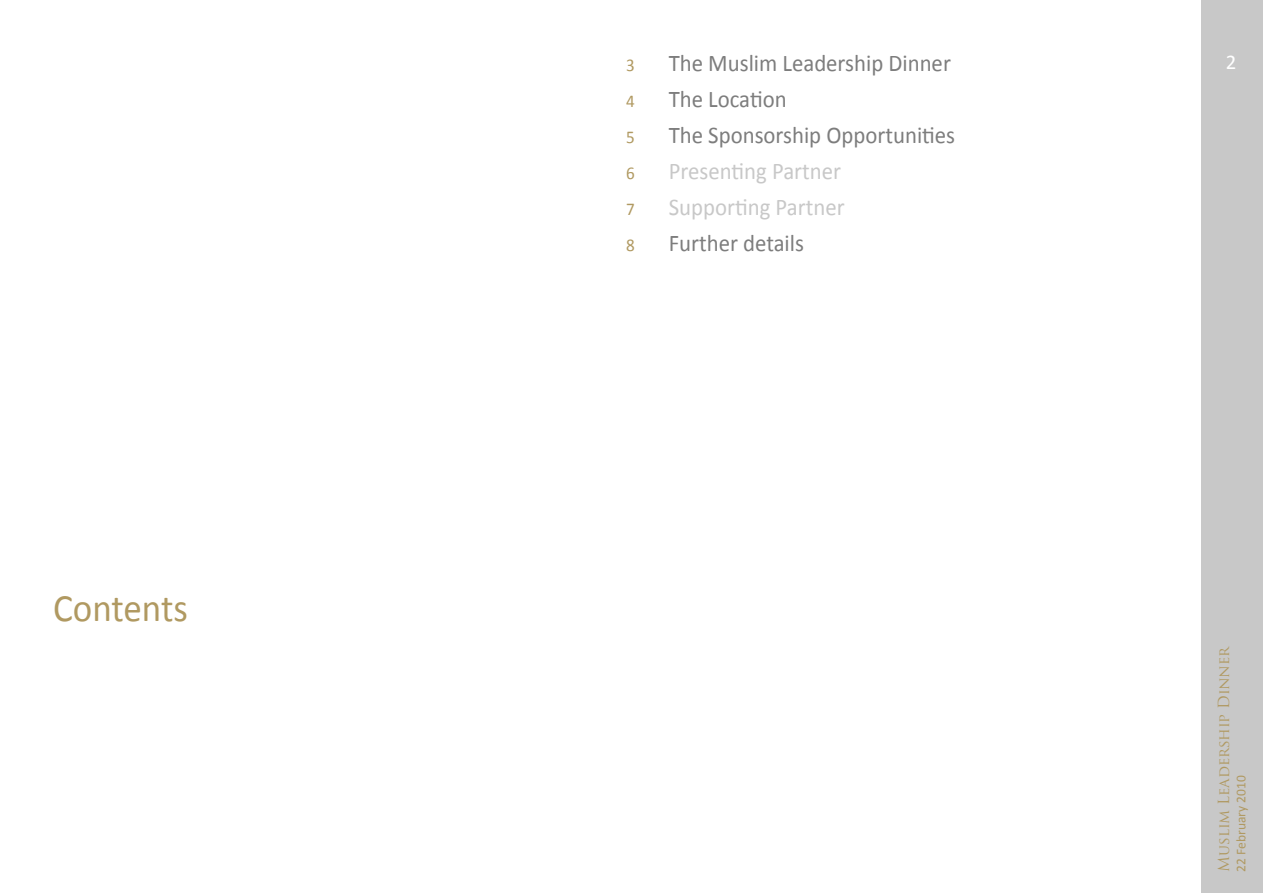
<style>
.page{position:relative;width:1263px;height:893px;background:#fff}
.page>*{position:absolute;margin:0;border:0;box-sizing:border-box;transform-origin:0 0}
.t1{font:39px "Calibri";color:#b09961;scale:.95 1}
.t2{font:24px "Calibri";color:#7d7d7d;scale:.95 1}
.t3{font:24px "Calibri";color:#c8c8c8;scale:.95 1}
.t4{font:21px "Calibri";color:#fff}
.t5{font:18px "Calibri";color:#b09961;scale:.95 1}
.t6{font:15px "Trajan Pro";letter-spacing:-.01em;color:#b09961}
.t7{font:13.5px "Calibri";color:#b09961}
</style>
<div class="page">
<div style="left:1201px;top:0;width:62px;height:893px;background:#c8c8c8"></div>
<h1 class="t1" style="left:53px;top:584px;width:143px">Contents</h1>
<p class="t5" style="left:626px;top:54px;width:11px">3</p>
<p class="t2" style="left:669px;top:48px;width:299px">The Muslim Leadership Dinner</p>
<p class="t5" style="left:626px;top:90px;width:11px">4</p>
<p class="t2" style="left:669px;top:84px;width:126px">The Location</p>
<p class="t5" style="left:626px;top:126px;width:11px">5</p>
<p class="t2" style="left:669px;top:120px;width:303px">The Sponsorship Opportunities</p>
<p class="t5" style="left:626px;top:162px;width:11px">6</p>
<p class="t3" style="left:669px;top:156px;width:183px">Presenting Partner</p>
<p class="t5" style="left:626px;top:198px;width:11px">7</p>
<p class="t3" style="left:669px;top:192px;width:187px">Supporting Partner</p>
<p class="t5" style="left:626px;top:234px;width:11px">8</p>
<p class="t2" style="left:669px;top:228px;width:144px">Further details</p>
<p class="t4" style="left:1226px;top:49px;width:12px">2</p>
<p class="t6" style="left:1214px;top:872px;width:227px;rotate:-90deg">Muslim Leadership Dinner</p>
<p class="t7" style="left:1232px;top:872px;width:98px;rotate:-90deg">22 February 2010</p>
</div>
